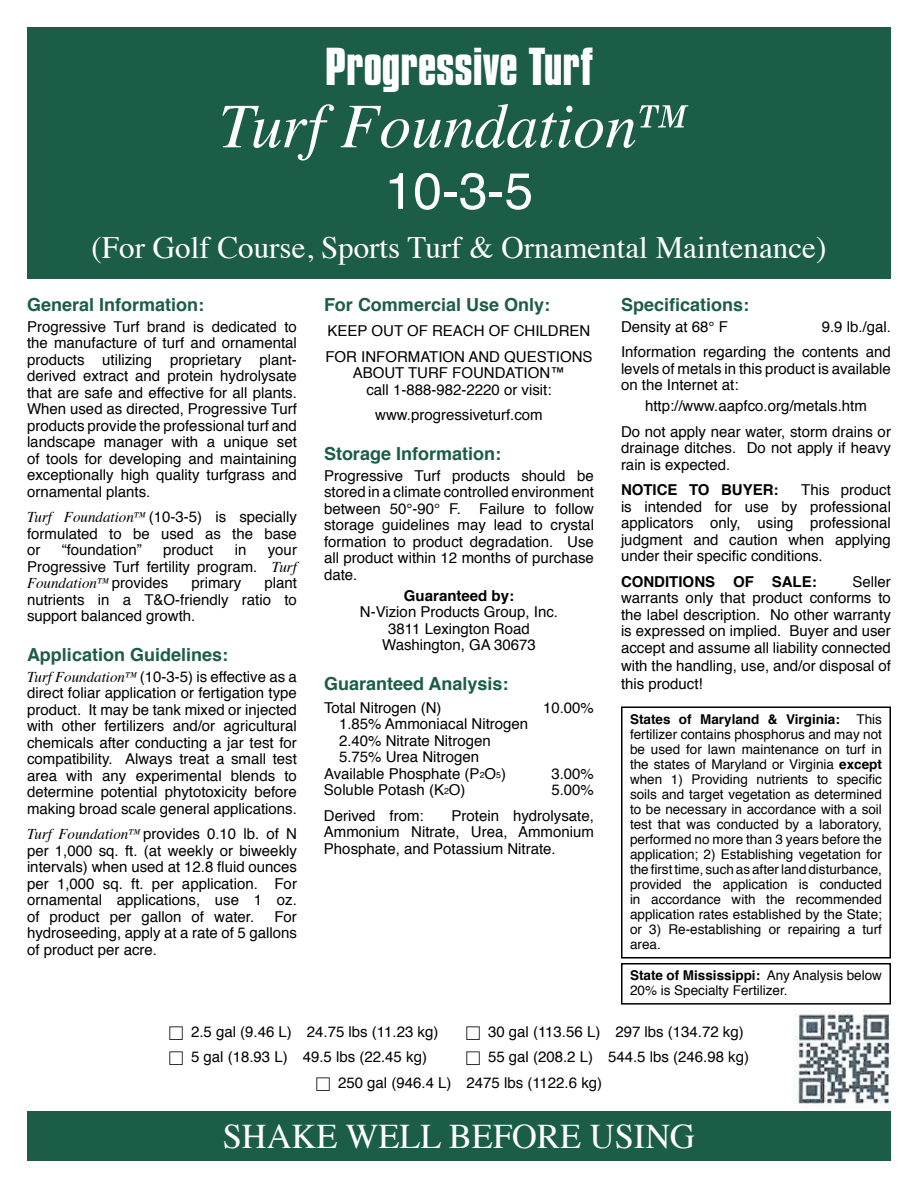
<style>
.page{position:relative;width:918px;height:1188px;background:#fff}
.page>*{position:absolute;margin:0;border:0;box-sizing:border-box;transform-origin:0 0}
.t1{font:italic 63.45px "Times";color:#fff}
.t2{font:51.3px "Helvetica";color:#fff}
.t3{font:700 45.9px "Compacta BT";color:#fff}
.t4{font:34.5px "Times";color:#fff}
.t5{font:31.05px "Times";color:#fff}
.t6{font:700 18px "Helvetica";color:#1c5d48}
.t7{font:15px/16.5px "Helvetica";color:#000;text-align:justify}
.t8{font:700 15px "Helvetica";color:#000}
.t9{font:italic 15px "Times";color:#000}
.t10{font:13.5px/15px "Helvetica";color:#000;text-align:justify}
.s1{font-family:"Times";font-style:italic}
.s2{font-family:"Helvetica";font-style:normal}
.s3{font-size:8.7px}
.s4{font-weight:700}
.s5{font-family:"Commercial Pi BT"}
</style>
<div class="page">
<div style="left:27px;top:27px;width:864px;height:252px;background:#1c5d48"></div>
<div style="left:27px;top:1112px;width:864px;height:49px;background:#1c5d48"></div>
<div style="left:621px;top:706px;width:270px;height:252px;border:2px solid #000"></div>
<div style="left:621px;top:963px;width:270px;height:42px;border:2px solid #000"></div>
<img style="left:794px;top:1010px;width:95px;height:94px">
<h3 class="t3" style="left:325px;top:39px;width:269px">Progressive Turf</h3>
<h1 class="t1" style="left:219px;top:71px;width:481px">Turf Foundation™</h1>
<h2 class="t2" style="left:385px;top:156px;width:150px">10-3-5</h2>
<h3 class="t5" style="left:92px;top:219px;width:736px">(For Golf Course, Sports Turf &amp; Ornamental Maintenance)</h3>
<p class="t6" style="left:27px;top:292px;width:179px">General Information:</p>
<p class="t7" style="left:27px;top:319px;width:271px">Progressive Turf brand is dedicated to the manufacture of turf and ornamental products utilizing proprietary plant&shy;derived extract and protein hydrolysate that are safe and effective for all plants.<br>When used as directed, Progressive Turf products provide the professional turf and landscape manager with a unique set of tools for developing and maintaining exceptionally high quality turfgrass and ornamental plants.</p>
<p class="t7" style="left:27px;top:510px;width:271px"><span class="s1">Turf Foundation™</span>(10-3-5) is specially formulated to be used as the base or</p>
<p class="t7" style="left:62px;top:543px;width:82px">“foundation”</p>
<p class="t7" style="left:163px;top:543px;width:52px">product</p>
<p class="t7" style="left:235px;top:543px;width:13px">in</p>
<p class="t7" style="left:27px;top:543px;width:272px;text-align:right">your<br>Progressive Turf fertility program. <span class="s1">Turf</span></p>
<p class="t9" style="left:27px;top:570px;width:143px">Foundation™<span class="s2">provides</span></p>
<p class="t7" style="left:191px;top:576px;width:51px">primary</p>
<p class="t7" style="left:27px;top:576px;width:271px;text-indent:237px">plant nutrients in a T&amp;O-friendly ratio to support balanced growth.</p>
<p class="t6" style="left:27px;top:642px;width:203px">Application Guidelines:</p>
<p class="t7" style="left:27px;top:669px;width:271px"><span class="s1">Turf Foundation™</span>(10-3-5) is effective as a direct foliar application or fertigation type product. It may be tank mixed or injected with other fertilizers and/or agricultural chemicals after conducting a jar test for compatibility. Always treat a small test area with any experimental blends to determine potential phytotoxicity before making broad scale general applications.</p>
<p class="t7" style="left:27px;top:827px;width:271px"><span class="s1">Turf Foundation™</span>provides 0.10 lb. of N per 1,000 sq. ft. (at weekly or biweekly intervals) when used at 12.8 fluid ounces per 1,000 sq. ft. per application. For ornamental applications, use 1 oz. of product per gallon of water.</p>
<p class="t7" style="left:27px;top:909px;width:271px;text-indent:247px">For hydroseeding, apply at a rate of 5 gallons of product per acre.</p>
<p class="t6" style="left:324px;top:292px;width:228px">For Commercial Use Only:</p>
<p class="t7" style="left:325px;top:319px;width:269px;line-height:25.5px">KEEP OUT OF REACH OF CHILDREN<br>FOR INFORMATION AND QUESTIONS</p>
<p class="t7" style="left:353px;top:366px;width:214px;text-align:center">ABOUT TURF FOUNDATION™ call 1-888-982-2220 or visit:</p>
<p class="t7" style="left:375px;top:408px;width:169px">www.progressiveturf.com</p>
<p class="t6" style="left:324px;top:441px;width:179px">Storage Information:</p>
<p class="t7" style="left:324px;top:468px;width:271px">Progressive Turf products should be stored in a climate controlled environment between 50°-90° F. Failure to follow storage guidelines may lead to crystal formation to product degradation. Use all product within 12 months of purchase date.</p>
<p class="t8" style="left:404px;top:585px;width:112px">Guaranteed by:</p>
<p class="t7" style="left:360px;top:605px;width:200px;text-align:center">N-Vizion Products Group, Inc.<br>3811 Lexington Road<br>Washington, GA 30673</p>
<p class="t6" style="left:324px;top:671px;width:186px">Guaranteed Analysis:</p>
<p class="t7" style="left:324px;top:700px;width:119px">Total Nitrogen (N)</p>
<p class="t7" style="left:543px;top:700px;width:52px">10.00%</p>
<p class="t7" style="left:339px;top:716px;width:191px">1.85% Ammoniacal Nitrogen</p>
<p class="t7" style="left:339px;top:733px;width:153px">2.40% Nitrate Nitrogen</p>
<p class="t7" style="left:339px;top:749px;width:142px">5.75% Urea Nitrogen</p>
<p class="t7" style="left:324px;top:766px;width:184px">Available Phosphate (P<span class="s3">2</span>O<span class="s3">5</span>)</p>
<p class="t7" style="left:551px;top:766px;width:44px">3.00%</p>
<p class="t7" style="left:324px;top:782px;width:143px">Soluble Potash (K<span class="s3">2</span>O)</p>
<p class="t7" style="left:551px;top:782px;width:44px">5.00%</p>
<p class="t7" style="left:324px;top:808px;width:101px">Derived from:</p>
<p class="t7" style="left:324px;top:808px;width:271px;text-indent:128px">Protein hydrolysate, Ammonium Nitrate, Urea, Ammonium Phosphate, and Potassium Nitrate.</p>
<p class="t6" style="left:621px;top:292px;width:130px">Specifications:</p>
<p class="t7" style="left:621px;top:319px;width:108px">Density at 68° F</p>
<p class="t7" style="left:621px;top:315px;width:271px;line-height:25.5px;text-align:right">9.9 lb./gal.<br>Information regarding the contents and</p>
<p class="t7" style="left:621px;top:361px;width:271px">levels of metals in this product is available on the Internet at:</p>
<p class="t7" style="left:621px;top:394px;width:272px;line-height:25.5px;text-align:center">http://www.aapfco.org/metals.htm<br>Do not apply near water, storm drains or</p>
<p class="t7" style="left:621px;top:441px;width:271px">drainage ditches. Do not apply if heavy rain is expected.</p>
<p class="t8" style="left:621px;top:480px;width:159px">NOTICE TO BUYER:</p>
<p class="t7" style="left:621px;top:483px;width:271px;text-indent:180px">This product is intended for use by professional applicators only, using professional judgment and caution when applying under their specific conditions.</p>
<p class="t8" style="left:621px;top:571px;width:197px">CONDITIONS OF SALE:</p>
<p class="t7" style="left:621px;top:574px;width:271px;text-indent:232px">Seller warrants only that product conforms to the label description. No other warranty is expressed on implied. Buyer and user accept and assume all liability connected</p>
<p class="t7" style="left:621px;top:658px;width:271px;line-height:18px">with the handling, use, and/or disposal of this product!</p>
<p class="t10" style="left:630px;top:712px;width:254px"><span class="s4">States of Maryland &amp; Virginia:</span> This fertilizer contains phosphorus and may not be used for lawn maintenance on turf in the states of Maryland or Virginia <span class="s4">except </span>when 1) Providing nutrients to specific soils and target vegetation as determined to be necessary in accordance with a soil test that was conducted by a laboratory, performed no more than 3 years before the application; 2) Establishing vegetation for the first time, such as after land disturbance, provided the application is conducted in accordance with the recommended application rates established by the State; or 3) Re-establishing or repairing a turf area.</p>
<p class="t10" style="left:630px;top:969px;width:254px"><span class="s4">State of Mississippi:</span> Any Analysis below<br>20% is Specialty Fertilizer.</p>
<p class="t7" style="left:169px;top:1024px;width:271px"><span class="s5">!</span> 2.5 gal (9.46 L) 24.75 lbs (11.23 kg)</p>
<p class="t7" style="left:466px;top:1024px;width:279px"><span class="s5">!</span> 30 gal (113.56 L) 297 lbs (134.72 kg)</p>
<p class="t7" style="left:169px;top:1050px;width:260px"><span class="s5">!</span> 5 gal (18.93 L) 49.5 lbs (22.45 kg)</p>
<p class="t7" style="left:316px;top:1045px;width:435px;line-height:25.5px;text-indent:150px"><span class="s5">!</span> 55 gal (208.2 L) 544.5 lbs (246.98 kg) <span class="s5">!</span> 250 gal (946.4 L) 2475 lbs (1122.6 kg)</p>
<h3 class="t4" style="left:223px;top:1104px;width:473px">SHAKE WELL BEFORE USing</h3>
</div>
